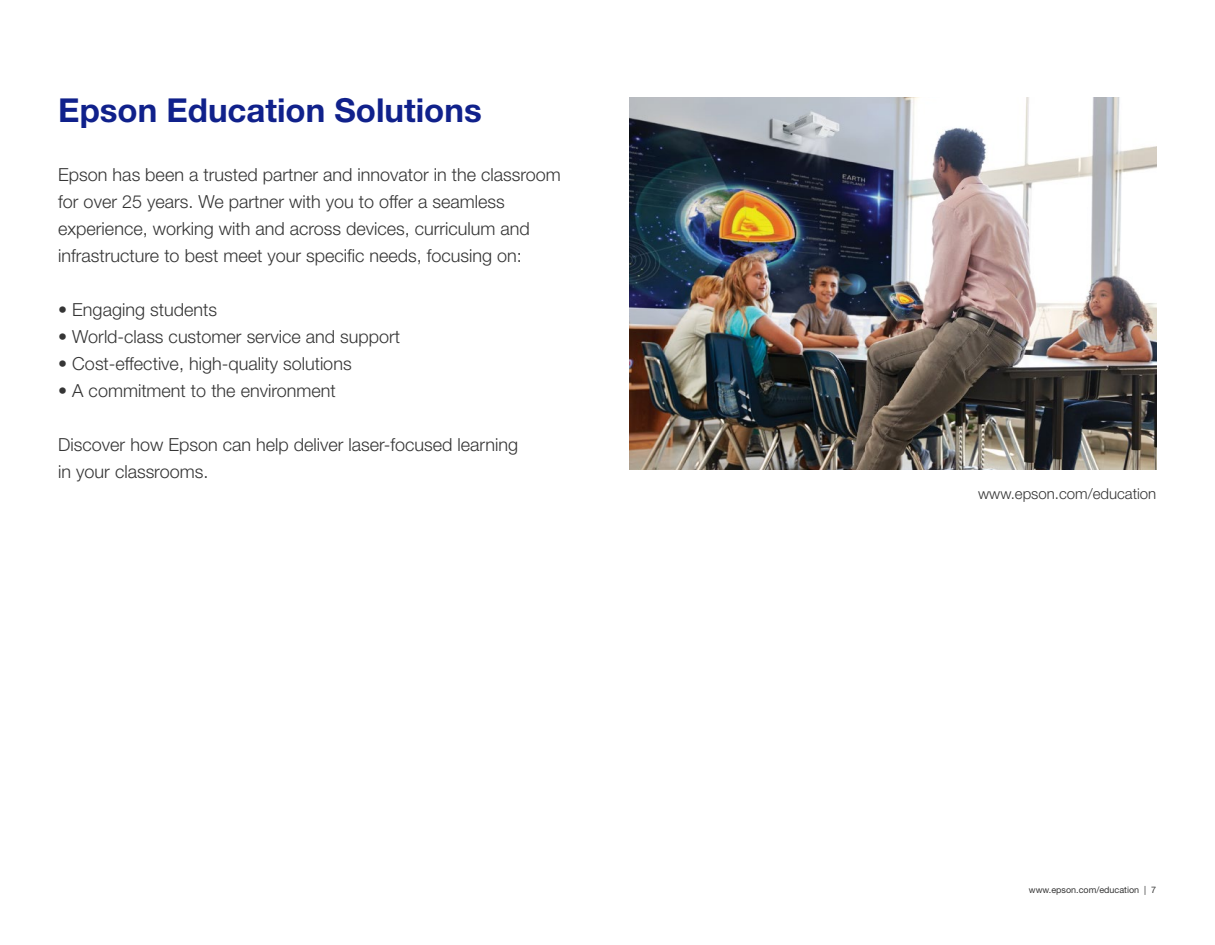
<style>
.page{position:relative;width:1215px;height:945px;background:#fff}
.page>*{position:absolute;margin:0;border:0;box-sizing:border-box;transform-origin:0 0}
.t1{font:700 33px "Helvetica Neue LT Std";color:#10218b}
.t2{font:300 18px/27px "Helvetica Neue LT Std";color:#353535}
.t3{font:300 15px "Helvetica Neue LT Std";color:#353535}
.t4{font:9px "Helvetica Neue LT Std";color:#353535}
</style>
<div class="page">
<img style="left:630px;top:97px;width:527px;height:373px">
<h1 class="t1" style="left:58px;top:90px;width:425px">Epson Education Solutions</h1>
<p class="t2" style="left:58px;top:160px;width:504px">Epson has been a trusted partner and innovator in the classroom for over 25 years. We partner with you to offer a seamless experience, working with and across devices, curriculum and infrastructure to best meet your specific needs, focusing on:</p>
<p class="t2" style="left:58px;top:295px;width:160px">• Engaging students</p>
<p class="t2" style="left:58px;top:322px;width:343px">• World-class customer service and support</p>
<p class="t2" style="left:58px;top:349px;width:295px">• Cost-effective, high-quality solutions</p>
<p class="t2" style="left:58px;top:376px;width:279px">• A commitment to the environment</p>
<p class="t2" style="left:58px;top:430px;width:461px">Discover how Epson can help deliver laser-focused learning in your classrooms.</p>
<p class="t3" style="left:978px;top:484px;width:180px">www.epson.com/education</p>
<p class="t4" style="left:1029px;top:884px;width:129px">www.epson.com/education | 7</p>
</div>
